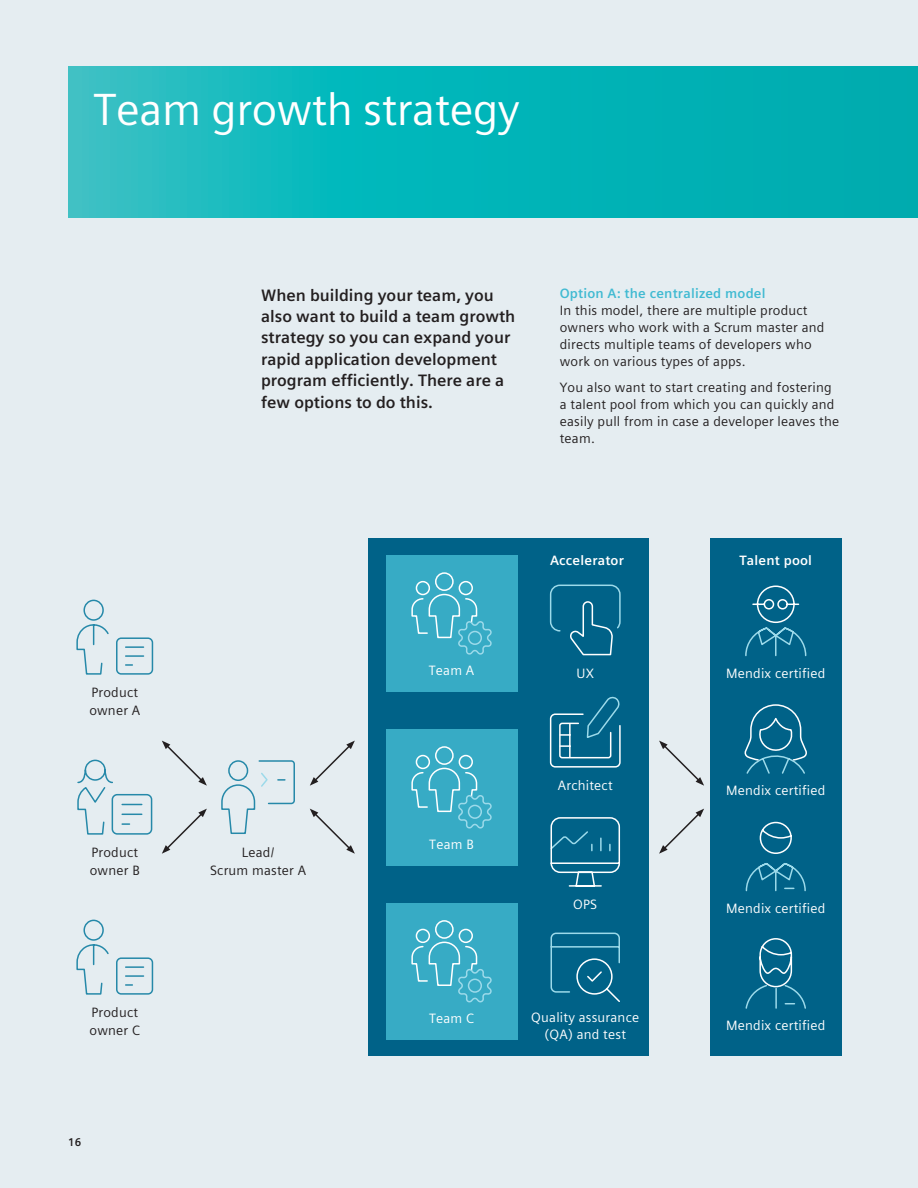
<style>
.page{position:relative;width:918px;height:1188px;background:#e5edf1}
.page>*{position:absolute;margin:0;border:0;box-sizing:border-box;transform-origin:0 0}
.t1{font:45px "Siemens Sans Global";letter-spacing:-.01em;color:#fff}
.t2{font:700 16.5px/21.5px "Siemens Sans Global";color:#231f20}
.t3{font:13.5px/17px "Siemens Sans Global";letter-spacing:.015em;color:#231f20}
.t4{font:13.5px/17.5px "Siemens Sans Global";letter-spacing:.015em;color:#fff;text-align:center}
.t5{font:700 13.5px "Siemens Sans Global";letter-spacing:.015em;color:#41bad2}
.t6{font:700 13.5px "Siemens Sans Global";letter-spacing:.015em;color:#fff}
.t7{font:700 11.25px "Siemens Sans Global";color:#231f20}
</style>
<div class="page">
<svg style="left:68px;top:67px;width:850px;height:150px;background:#0ab5b8"></svg>
<div style="left:369px;top:538px;width:280px;height:518px;background:#006288"></div>
<div style="left:710px;top:538px;width:131px;height:518px;background:#006288"></div>
<svg style="left:76px;top:599px;width:78px;height:76px"></svg>
<svg style="left:76px;top:919px;width:78px;height:76px"></svg>
<svg style="left:162px;top:741px;width:45px;height:45px"></svg>
<svg style="left:659px;top:741px;width:45px;height:45px"></svg>
<svg style="left:310px;top:741px;width:45px;height:45px"></svg>
<svg style="left:162px;top:809px;width:45px;height:45px"></svg>
<svg style="left:659px;top:809px;width:45px;height:45px"></svg>
<svg style="left:310px;top:809px;width:45px;height:45px"></svg>
<svg style="left:549px;top:584px;width:72px;height:72px"></svg>
<svg style="left:549px;top:696px;width:72px;height:72px"></svg>
<svg style="left:77px;top:759px;width:76px;height:76px"></svg>
<svg style="left:221px;top:760px;width:74px;height:74px"></svg>
<div style="left:386px;top:555px;width:131px;height:136px;background:#37abc5"></div>
<svg style="left:411px;top:572px;width:81px;height:83px"></svg>
<div style="left:468px;top:631px;width:14px;height:14px;border:2px solid #9cdaea;border-radius:50%"></div>
<div style="left:386px;top:729px;width:131px;height:136px;background:#37abc5"></div>
<svg style="left:411px;top:746px;width:81px;height:83px"></svg>
<div style="left:468px;top:805px;width:14px;height:14px;border:2px solid #9cdaea;border-radius:50%"></div>
<div style="left:386px;top:903px;width:131px;height:136px;background:#37abc5"></div>
<svg style="left:411px;top:920px;width:81px;height:83px"></svg>
<div style="left:468px;top:979px;width:14px;height:14px;border:2px solid #9cdaea;border-radius:50%"></div>
<svg style="left:550px;top:817px;width:71px;height:70px"></svg>
<svg style="left:550px;top:932px;width:70px;height:70px"></svg>
<svg style="left:745px;top:585px;width:62px;height:72px"></svg>
<svg style="left:744px;top:704px;width:63px;height:70px"></svg>
<svg style="left:759px;top:821px;width:33px;height:33px"></svg>
<svg style="left:745px;top:863px;width:61px;height:29px"></svg>
<svg style="left:745px;top:938px;width:61px;height:71px"></svg>
<h1 class="t1" style="left:94px;top:75px;width:428px">Team growth strategy</h1>
<p class="t3" style="left:89px;top:684px;width:52px;line-height:17.5px">Product owner A</p>
<p class="t3" style="left:90px;top:844px;width:51px;line-height:17.5px">Product owner B</p>
<p class="t3" style="left:90px;top:1004px;width:52px;line-height:17.5px">Product owner C</p>
<p class="t7" style="left:68px;top:1134px;width:15px">16</p>
<p class="t2" style="left:261px;top:284px;width:256px">When building your team, you also want to build a team growth strategy so you can expand your rapid application development program efficiently. There are a few options to do this.</p>
<p class="t5" style="left:560px;top:283px;width:207px">Option A: the centralized model</p>
<p class="t3" style="left:560px;top:302px;width:266px">In this model, there are multiple product owners who work with a Scrum master and directs multiple teams of developers who work on various types of apps.</p>
<p class="t3" style="left:560px;top:379px;width:281px">You also want to start creating and fostering a talent pool from which you can quickly and easily pull from in case a developer leaves the team.</p>
<p class="t3" style="left:210px;top:844px;width:98px;line-height:17.5px;text-align:center">Lead/<br>Scrum master A</p>
<p class="t4" style="left:429px;top:662px;width:47px">Team A</p>
<p class="t4" style="left:429px;top:835px;width:46px">Team B</p>
<p class="t4" style="left:429px;top:1009px;width:47px">Team C</p>
<p class="t6" style="left:550px;top:550px;width:75px">Accelerator</p>
<p class="t6" style="left:739px;top:550px;width:74px">Talent pool</p>
<p class="t4" style="left:577px;top:664px;width:19px">UX</p>
<p class="t4" style="left:726px;top:664px;width:101px">Mendix certified</p>
<p class="t4" style="left:558px;top:777px;width:56px">Architect</p>
<p class="t4" style="left:573px;top:895px;width:26px">OPS</p>
<p class="t4" style="left:531px;top:1008px;width:109px">Quality assurance (QA) and test</p>
<p class="t4" style="left:726px;top:782px;width:101px">Mendix certified</p>
<p class="t4" style="left:726px;top:899px;width:101px">Mendix certified</p>
<p class="t4" style="left:726px;top:1017px;width:101px">Mendix certified</p>
</div>
